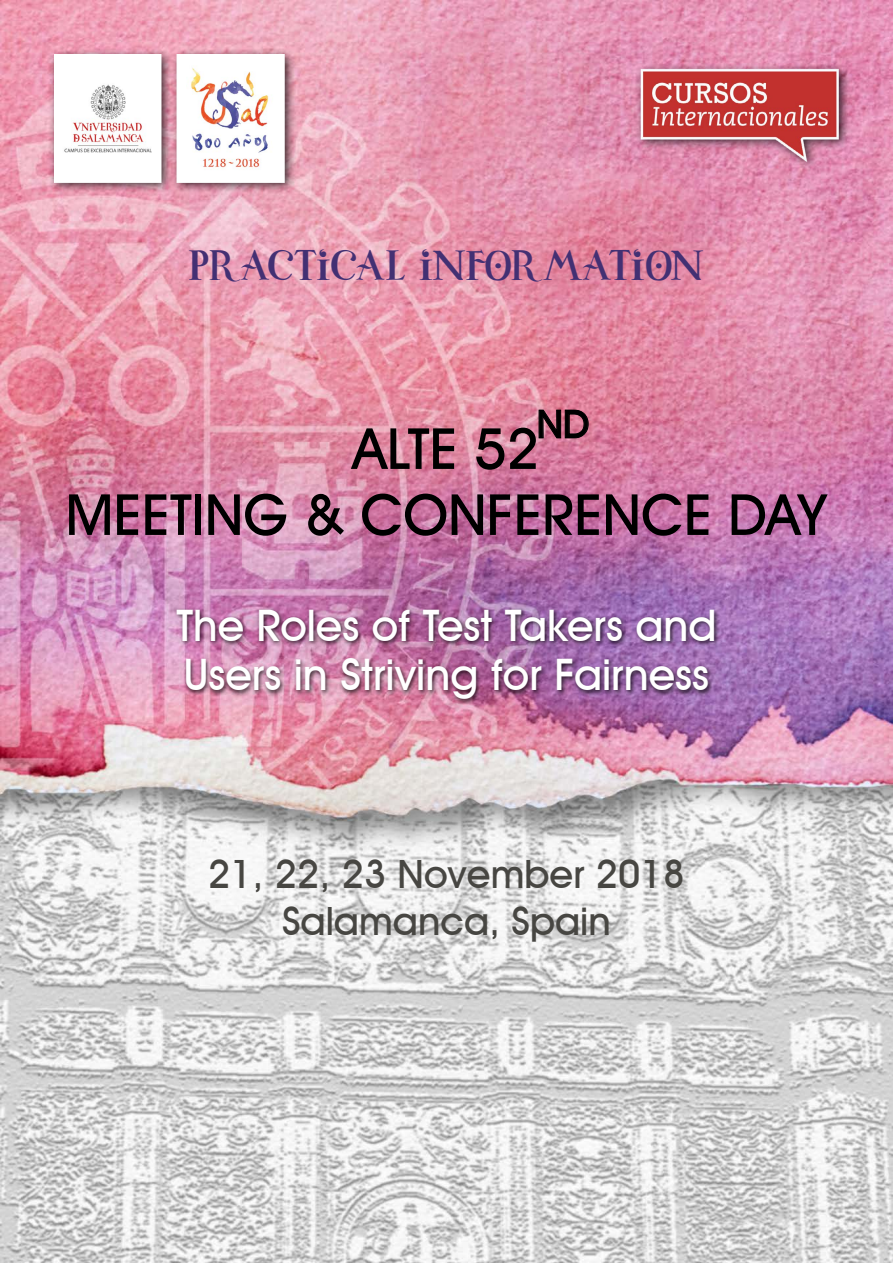
<style>
.page{position:relative;width:893px;height:1263px;background:#fff}
.page>*{position:absolute;margin:0;border:0;box-sizing:border-box;transform-origin:0 0}
.t1{font:500 57px/66px "Avant Garde IT Cby BT";color:#000}
.t2{font:45px "Vtor";letter-spacing:-.005em;color:#433073}
.t3{font:500 43.5px/49.5px "Avant Garde IT Cby BT";color:#fff}
.t4{font:500 39px/46.5px "Avant Garde IT Cby BT";color:#474642;text-align:center}
.t5{font:500 39px "Avant Garde IT Cby BT";color:#000}
</style>
<div class="page">
<img style="left:0;top:0;width:893px;height:1263px">
<div style="left:48px;top:48px;width:249px;height:146px;background:#000;opacity:.75"></div>
<img style="left:54px;top:54px;width:231px;height:128px">
<div style="left:634px;top:63px;width:216px;height:109px;background:#000;opacity:.75"></div>
<img style="left:636px;top:69px;width:203px;height:96px">
<div style="left:174px;top:607px;width:546px;height:98px;background:#000;opacity:.75"></div>
<svg style="left:538px;top:409px;width:51px;height:30px;background:#ae657b"></svg>
<p class="t2" style="left:189px;top:240px;width:516px">PRACTICAL INFORMATION</p>
<p class="t5" style="left:537px;top:400px;width:51px">nd</p>
<h1 class="t1" style="left:66px;top:415px;width:475px;text-indent:287px">ALTE 52<br>Meeting &amp; Confere</h1>
<h1 class="t1" style="left:602px;top:481px;width:225px">nce Day</h1>
<p class="t3" style="left:176px;top:600px;width:542px">The Roles of Test Takers and<br>Users in Striving for Fairness</p>
<p class="t4" style="left:208px;top:851px;width:478px">21, 22, 23 November 2018<br>Salamanca, Spain</p>
</div>
